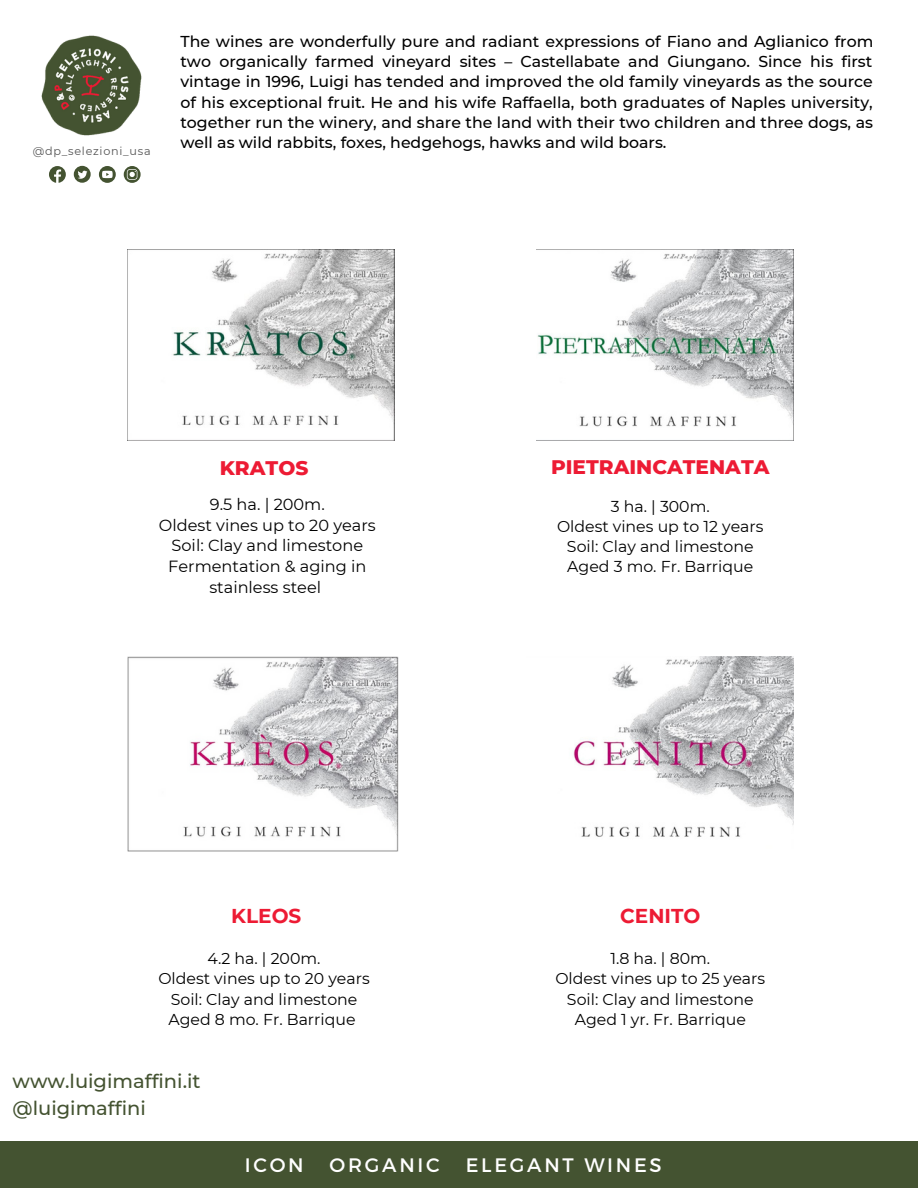
<style>
.page{position:relative;width:918px;height:1188px;background:#fff}
.page>*{position:absolute;margin:0;border:0;box-sizing:border-box;transform-origin:0 0}
.t1{font:800 20.1px "Montserrat";color:#ed1b34}
.t2{font:700 20.1px "Montserrat";color:#ed1b34}
.t3{font:500 19.5px "Montserrat";color:#445331}
.t4{font:19.5px "Montserrat";letter-spacing:.14em;color:#fff}
.t5{font:16.2px/20.9px "Montserrat";color:#000;text-align:center}
.t6{font:500 15.75px/20.2px "Montserrat";color:#000;text-align:justify}
.t7{font:15.75px "Montserrat";color:#000}
.t8{font:11.25px "Montserrat";letter-spacing:.065em;color:#545454}
</style>
<div class="page">
<div style="left:0;top:1141px;width:918px;height:47px;background:#445331"></div>
<img style="left:41px;top:35px;width:101px;height:101px">
<svg style="left:49px;top:166px;width:17px;height:17px"></svg>
<svg style="left:74px;top:166px;width:17px;height:17px"></svg>
<svg style="left:99px;top:166px;width:17px;height:17px"></svg>
<svg style="left:124px;top:166px;width:17px;height:17px"></svg>
<img style="left:128px;top:249px;width:266px;height:192px">
<img style="left:537px;top:249px;width:256px;height:192px">
<img style="left:573px;top:657px;width:221px;height:180px">
<img style="left:128px;top:657px;width:271px;height:194px">
<p class="t8" style="left:33px;top:144px;width:119px">@dp_selezioni_usa</p>
<p class="t6" style="left:180px;top:31px;width:694px">The wines are wonderfully pure and radiant expressions of Fiano and Aglianico from two organically farmed vineyard sites – Castellabate and Giungano. Since his first vintage in 1996, Luigi has tended and improved the old family vineyards as the source of his exceptional fruit. He and his wife Raffaella, both graduates of Naples university, together run the winery, and share the land with their two children and three dogs, as well as wild rabbits, foxes, hedgehogs, hawks and wild boars.</p>
<p class="t1" style="left:220px;top:456px;width:90px">KRATOS</p>
<p class="t5" style="left:210px;top:494px;width:116px">9.5 ha. | 200m.</p>
<p class="t5" style="left:159px;top:514px;width:218px">Oldest vines up to 20 years</p>
<p class="t5" style="left:172px;top:535px;width:193px">Soil: Clay and limestone</p>
<p class="t5" style="left:168px;top:556px;width:200px">Fermentation &amp; aging in stainless steel</p>
<p class="t1" style="left:551px;top:455px;width:220px">PIETRAINCATENATA</p>
<p class="t7" style="left:611px;top:496px;width:100px">3 ha. | 300m.</p>
<p class="t7" style="left:557px;top:517px;width:208px">Oldest vines up to 12 years</p>
<p class="t7" style="left:567px;top:537px;width:188px">Soil: Clay and limestone</p>
<p class="t7" style="left:567px;top:557px;width:188px">Aged 3 mo. Fr. Barrique</p>
<p class="t2" style="left:231px;top:904px;width:72px">KLEOS</p>
<p class="t7" style="left:208px;top:949px;width:114px">4.2 ha. | 200m.</p>
<p class="t7" style="left:158px;top:969px;width:213px">Oldest vines up to 20 years</p>
<p class="t7" style="left:171px;top:989px;width:188px">Soil: Clay and limestone</p>
<p class="t7" style="left:168px;top:1010px;width:189px">Aged 8 mo. Fr. Barrique</p>
<p class="t2" style="left:620px;top:904px;width:82px">CENITO</p>
<p class="t7" style="left:610px;top:949px;width:101px">1.8 ha. | 80m.</p>
<p class="t7" style="left:555px;top:969px;width:211px">Oldest vines up to 25 years</p>
<p class="t7" style="left:567px;top:989px;width:188px">Soil: Clay and limestone</p>
<p class="t7" style="left:575px;top:1010px;width:173px">Aged 1 yr. Fr. Barrique</p>
<p class="t3" style="left:13px;top:1069px;width:190px">www.luigimaffini.it</p>
<p class="t3" style="left:13px;top:1096px;width:135px">@luigimaffini</p>
<p class="t4" style="left:245px;top:1152px;width:60px">ICON</p>
<p class="t4" style="left:330px;top:1152px;width:112px">ORGANIC</p>
<p class="t4" style="left:466px;top:1152px;width:197px">ELEGANT WINES</p>
</div>
